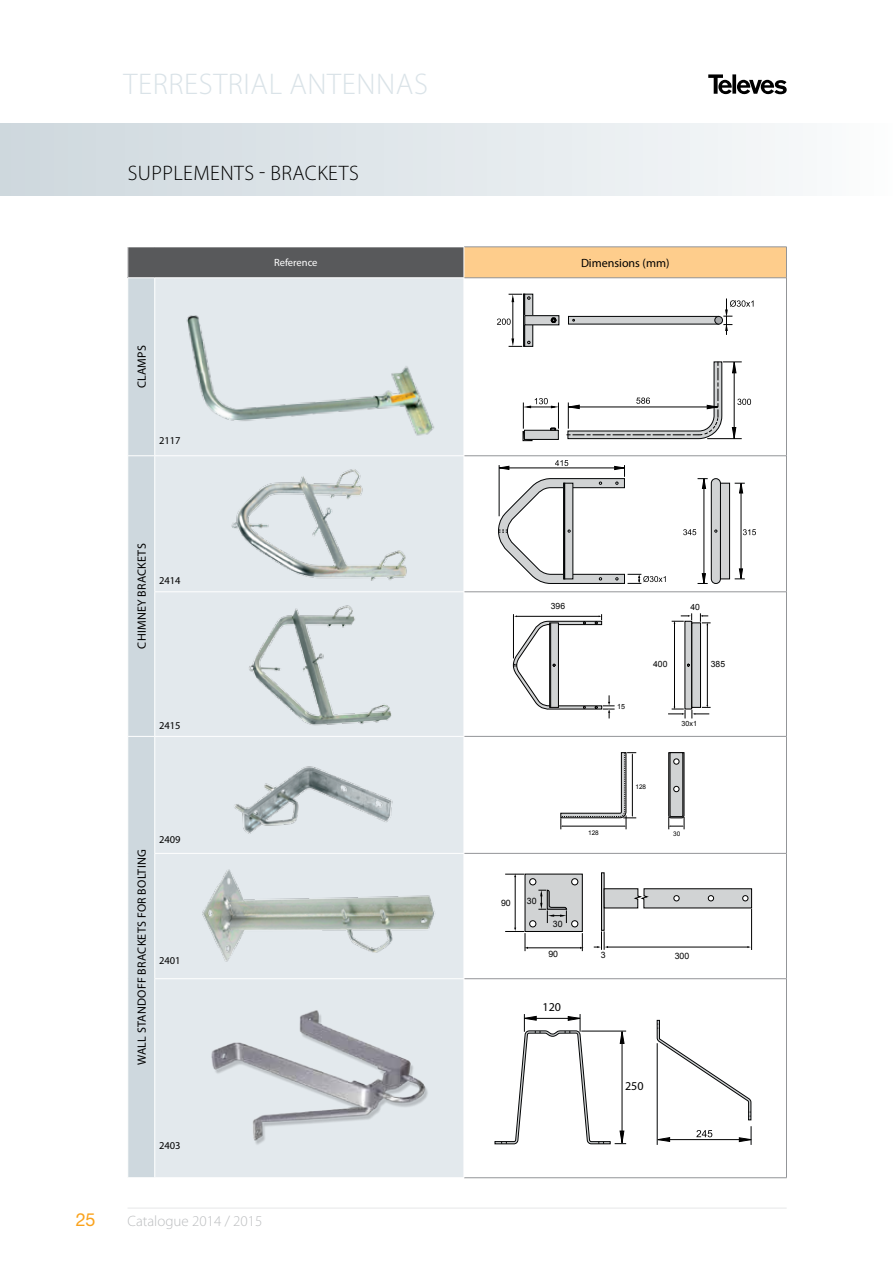
<style>
.page{position:relative;width:893px;height:1263px;background:#fff}
.page>*{position:absolute;margin:0;border:0;box-sizing:border-box;transform-origin:0 0}
.t1{font:300 30px "Myriad Pro";letter-spacing:.02em;color:#dae3e8}
.t2{font:300 21px "Myriad Pro";letter-spacing:.02em;color:#000}
.t3{font:18px "Helvetica Neue";color:#faa21b}
.t4{font:300 15px "Myriad Pro";color:#bcbec0}
.t5{font:12px "Myriad Pro";color:#000}
.t6{font:10.5px "Myriad Pro";color:#000}
.t7{font:10.5px "Myriad Pro";color:#fff}
.t8{font:8.7px "Arial";color:#000}
.t9{font:8.55px "Arial";color:#000}
.t10{font:7.05px "Arial";color:#000}
.t11{font:6.45px "Arial";color:#000}
</style>
<div class="page">
<div style="left:0;top:123px;width:893px;height:73px;background:linear-gradient(to right,#cdd7dd,#fafbfc)"></div>
<hr style="left:128px;top:1208px;width:659px;height:1px;background:#e6e7e8">
<svg style="left:708px;top:74px;width:79px;height:20px"></svg>
<div style="left:128px;top:247px;width:336px;height:31px;background:#58595b"></div>
<div style="left:464px;top:247px;width:322px;height:31px;background:#fecd8c"></div>
<div style="left:155px;top:279px;width:309px;height:898px;background:#e3e9ed"></div>
<hr style="left:464px;top:247px;width:323px;height:1px;background:#939598">
<hr style="left:786px;top:247px;width:1px;height:31px;background:#939598">
<hr style="left:464px;top:278px;width:323px;height:1px;background:#939598">
<hr style="left:786px;top:278px;width:1px;height:178px;background:#939598">
<hr style="left:464px;top:455px;width:323px;height:1px;background:#939598">
<hr style="left:786px;top:456px;width:1px;height:136px;background:#939598">
<hr style="left:464px;top:591px;width:323px;height:1px;background:#939598">
<hr style="left:786px;top:592px;width:1px;height:144px;background:#939598">
<hr style="left:464px;top:736px;width:323px;height:1px;background:#939598">
<hr style="left:786px;top:736px;width:1px;height:117px;background:#939598">
<hr style="left:464px;top:853px;width:323px;height:1px;background:#939598">
<hr style="left:786px;top:853px;width:1px;height:125px;background:#939598">
<hr style="left:464px;top:978px;width:323px;height:1px;background:#939598">
<hr style="left:786px;top:979px;width:1px;height:198px;background:#939598">
<hr style="left:464px;top:1177px;width:323px;height:1px;background:#939598">
<svg style="left:128px;top:247px;width:27px;height:1px"></svg>
<hr style="left:155px;top:247px;width:309px;height:1px;background:#fff">
<hr style="left:464px;top:247px;width:1px;height:31px;background:#fff">
<hr style="left:464px;top:278px;width:1px;height:178px;background:#fff">
<hr style="left:464px;top:456px;width:1px;height:136px;background:#fff">
<hr style="left:464px;top:736px;width:1px;height:117px;background:#fff">
<hr style="left:464px;top:853px;width:1px;height:126px;background:#fff">
<hr style="left:155px;top:455px;width:309px;height:1px;background:#fff">
<hr style="left:154px;top:591px;width:310px;height:1px;background:#fff">
<div style="left:128px;top:278px;width:27px;height:899px;background:#ced8de"></div>
<hr style="left:155px;top:736px;width:309px;height:1px;background:#fff">
<hr style="left:154px;top:737px;width:1px;height:116px;background:#fff">
<hr style="left:154px;top:853px;width:310px;height:1px;background:#fff">
<hr style="left:154px;top:854px;width:1px;height:124px;background:#fff">
<hr style="left:154px;top:978px;width:310px;height:1px;background:#fff">
<hr style="left:154px;top:979px;width:1px;height:198px;background:#fff">
<img style="left:183px;top:289px;width:252px;height:157px">
<svg style="left:525px;top:296px;width:6px;height:49px"></svg>
<div style="left:523px;top:294px;width:2px;height:53px;border:1px solid #020405"></div>
<div style="left:525px;top:316px;width:34px;height:9px;background:#d1d3d4"></div>
<div style="left:524px;top:315px;width:35px;height:10px;border:1px solid #020405"></div>
<svg style="left:550px;top:317px;width:7px;height:6px"></svg>
<div style="left:568px;top:316px;width:151px;height:8px;background:#d1d3d4"></div>
<div style="left:568px;top:316px;width:151px;height:8px;border:1px solid #020405"></div>
<div style="left:715px;top:316px;width:7px;height:8px;background:#a7a9ac;border-radius:50%"></div>
<div style="left:714px;top:316px;width:9px;height:8px;border:1px solid #020405;border-radius:50%"></div>
<hr style="left:512px;top:298px;width:1px;height:45px;background:#000">
<svg style="left:723px;top:298px;width:30px;height:37px"></svg>
<svg style="left:509px;top:338px;width:21px;height:9px"></svg>
<svg style="left:509px;top:294px;width:21px;height:8px"></svg>
<svg style="left:497px;top:319px;width:14px;height:6px"></svg>
<svg style="left:566px;top:361px;width:185px;height:78px"></svg>
<svg style="left:523px;top:398px;width:36px;height:43px"></svg>
<img style="left:188px;top:464px;width:233px;height:120px">
<hr style="left:741px;top:483px;width:1px;height:96px;background:#000">
<svg style="left:735px;top:568px;width:10px;height:12px"></svg>
<svg style="left:735px;top:483px;width:10px;height:10px"></svg>
<svg style="left:743px;top:529px;width:13px;height:6px"></svg>
<div style="left:720px;top:483px;width:10px;height:96px;background:#d1d3d4"></div>
<div style="left:720px;top:483px;width:10px;height:96px;border:1px solid #020405"></div>
<svg style="left:498px;top:460px;width:168px;height:124px"></svg>
<svg style="left:683px;top:478px;width:38px;height:106px"></svg>
<img style="left:206px;top:600px;width:198px;height:128px">
<div style="left:685px;top:621px;width:7px;height:88px;background:#d1d3d4"></div>
<div style="left:685px;top:621px;width:7px;height:88px;border:1px solid #000"></div>
<hr style="left:674px;top:623px;width:1px;height:84px;background:#000">
<hr style="left:707px;top:625px;width:1px;height:81px;background:#000">
<svg style="left:672px;top:613px;width:20px;height:10px"></svg>
<svg style="left:700px;top:613px;width:11px;height:12px"></svg>
<svg style="left:668px;top:707px;width:18px;height:11px"></svg>
<svg style="left:692px;top:705px;width:19px;height:13px"></svg>
<div style="left:692px;top:623px;width:8px;height:84px;background:#d1d3d4"></div>
<div style="left:692px;top:623px;width:9px;height:85px;border:1px solid #000"></div>
<svg style="left:513px;top:614px;width:102px;height:104px"></svg>
<img style="left:212px;top:747px;width:213px;height:96px">
<svg style="left:560px;top:752px;width:76px;height:77px"></svg>
<svg style="left:668px;top:752px;width:17px;height:77px"></svg>
<img style="left:183px;top:868px;width:261px;height:96px">
<div style="left:601px;top:872px;width:3px;height:58px;border:1px solid #000"></div>
<svg style="left:604px;top:888px;width:148px;height:20px;background:#babcbd"></svg>
<hr style="left:607px;top:947px;width:141px;height:1px;background:#000">
<svg style="left:594px;top:931px;width:14px;height:19px"></svg>
<hr style="left:751px;top:909px;width:1px;height:41px;background:#000">
<svg style="left:505px;top:873px;width:79px;height:78px"></svg>
<img style="left:192px;top:1008px;width:257px;height:140px">
<svg style="left:494px;top:1014px;width:132px;height:130px"></svg>
<svg style="left:656px;top:1020px;width:96px;height:100px"></svg>
<hr style="left:658px;top:1139px;width:93px;height:1px;background:#000">
<svg style="left:658px;top:1137px;width:12px;height:5px"></svg>
<svg style="left:696px;top:1130px;width:16px;height:7px"></svg>
<hr style="left:657px;top:1043px;width:1px;height:102px;background:#020405">
<svg style="left:739px;top:1126px;width:13px;height:19px"></svg>
<h1 class="t1" style="left:124px;top:66px;width:306px">TERRESTRIAL ANTENNAS</h1>
<h2 class="t2" style="left:128px;top:160px;width:232px">SUPP LEMENTS - BRACKETS</h2>
<p class="t5" style="left:134px;top:388px;width:45px;rotate:-90deg">CLAMPS</p>
<p class="t6" style="left:159px;top:434px;width:23px">2117</p>
<p class="t7" style="left:274px;top:256px;width:45px">Reference</p>
<p class="t5" style="left:581px;top:255px;width:90px">Dimensions (mm)</p>
<p class="t5" style="left:134px;top:649px;width:105px;rotate:-90deg">Chimney brackets</p>
<p class="t6" style="left:159px;top:574px;width:23px">2414</p>
<p class="t6" style="left:159px;top:718px;width:23px">2415</p>
<p class="t5" style="left:134px;top:1065px;width:215px;rotate:-90deg">Wallstandoffbracketsforbolting</p>
<p class="t6" style="left:159px;top:833px;width:23px">2409</p>
<p class="t6" style="left:159px;top:954px;width:23px">2401</p>
<p class="t6" style="left:159px;top:1138px;width:23px">2403</p>
<h3 class="t3" style="left:76px;top:1209px;width:21px">25</h3>
<p class="t4" style="left:128px;top:1212px;width:136px">CATALOGUE 2014 / 2015</p>
<p class="t9" style="left:551px;top:600px;width:16px">396</p>
<p class="t9" style="left:690px;top:602px;width:11px">40</p>
<p class="t10" style="left:617px;top:702px;width:9px">15</p>
<p class="t9" style="left:653px;top:658px;width:16px">400</p>
<p class="t9" style="left:711px;top:658px;width:16px">385</p>
<p class="t10" style="left:681px;top:718px;width:17px">30x1</p>
<p class="t11" style="left:588px;top:828px;width:12px">128</p>
<p class="t11" style="left:635px;top:782px;width:12px">128</p>
<p class="t11" style="left:673px;top:830px;width:9px">30</p>
<p class="t8" style="left:501px;top:897px;width:11px">90</p>
<p class="t8" style="left:527px;top:895px;width:11px">30</p>
<p class="t8" style="left:553px;top:918px;width:11px">30</p>
<p class="t8" style="left:548px;top:948px;width:11px">90</p>
<p class="t5" style="left:542px;top:1000px;width:20px">120</p>
<p class="t8" style="left:601px;top:949px;width:6px">3</p>
<p class="t8" style="left:675px;top:950px;width:16px">300</p>
<p class="t5" style="left:625px;top:1079px;width:20px">250</p>
</div>
